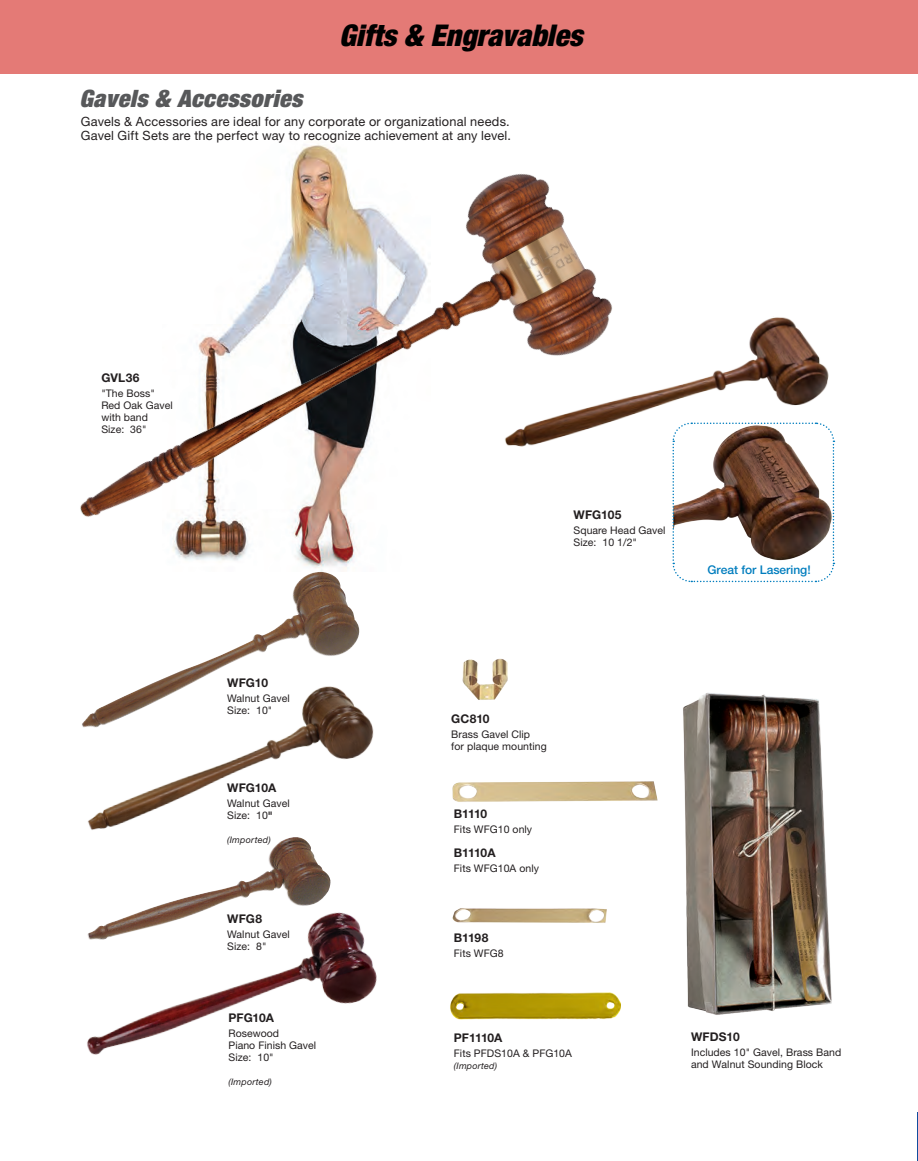
<style>
.page{position:relative;width:918px;height:1161px;background:#fff}
.page>*{position:absolute;margin:0;border:0;box-sizing:border-box;transform-origin:0 0}
.t1{font:italic 900 condensed 30px "Helvetica Neue LT Std";color:#000}
.t2{font:italic 900 condensed 24px "Helvetica Neue LT Std";letter-spacing:.02em;color:#57585a}
.Description_Block{font:12.75px/14.2px "Helvetica Neue LT Std";letter-spacing:.015em;color:#231f20}
.Part_number_Descript{font:700 12px "Helvetica Neue LT Std";color:#231f20}
.Sample_Set{font:500 12px "Helvetica Neue LT Std";color:#007dbe}
.Part_number_Descript-2{font:10.5px/12px "Helvetica Neue LT Std";letter-spacing:.005em;color:#231f20}
.Part_number_Descript-3{font:italic 9px "Helvetica Neue LT Std";letter-spacing:.025em;color:#231f20}
.s1{font-weight:700}
</style>
<div class="page">
<hr style="left:917px;top:1112px;width:1px;height:49px;background:#114d9e">
<div style="left:0;top:0;width:918px;height:74px;background:#e47a76"></div>
<img style="left:80px;top:156px;width:532px;height:416px">
<img style="left:499px;top:314px;width:330px;height:135px">
<img style="left:683px;top:693px;width:149px;height:322px">
<img style="left:462px;top:658px;width:46px;height:42px">
<img style="left:165px;top:572px;width:195px;height:106px">
<img style="left:87px;top:912px;width:290px;height:143px">
<img style="left:450px;top:992px;width:170px;height:28px">
<img style="left:452px;top:781px;width:206px;height:21px">
<img style="left:452px;top:908px;width:155px;height:15px">
<img style="left:82px;top:678px;width:292px;height:152px">
<img style="left:87px;top:837px;width:245px;height:104px">
<svg style="left:672px;top:422px;width:163px;height:161px"></svg>
<h1 class="t1" style="left:339px;top:17px;width:245px">Gifts &amp; Engravables</h1>
<p class="t2" style="left:79px;top:83px;width:224px">Gavels &amp; Accessories</p>
<p class="Description_Block" style="left:81px;top:114px;width:432px">Gavels &amp; Accessories are ideal for any corporate or organizational needs.<br>Gavel Gift Sets are the perfect way to recognize achievement at any level.</p>
<p class="Part_number_Descript" style="left:101px;top:371px;width:40px">GVL36</p>
<p class="Part_number_Descript-2" style="left:101px;top:387px;width:73px">"The Boss"<br>Red Oak Gavel with band<br>Size: 36"</p>
<p class="Part_number_Descript" style="left:227px;top:675px;width:42px">WFG10</p>
<p class="Part_number_Descript-2" style="left:227px;top:692px;width:64px">Walnut Gavel<br>Size: 10"</p>
<p class="Part_number_Descript" style="left:227px;top:780px;width:51px">WFG10A</p>
<p class="Part_number_Descript-2" style="left:227px;top:797px;width:64px">Walnut Gavel<br>Size: 10<span class="s1">"</span></p>
<p class="Part_number_Descript-3" style="left:227px;top:834px;width:45px">(Imported)</p>
<p class="Part_number_Descript" style="left:227px;top:911px;width:36px">WFG8</p>
<p class="Part_number_Descript-2" style="left:227px;top:928px;width:64px">Walnut Gavel<br>Size: 8"</p>
<p class="Part_number_Descript" style="left:229px;top:1011px;width:47px">PFG10A</p>
<p class="Part_number_Descript-2" style="left:229px;top:1028px;width:89px">Rosewood<br>Piano Finish Gavel<br>Size: 10"</p>
<p class="Part_number_Descript-3" style="left:229px;top:1077px;width:45px">(Imported)</p>
<p class="Part_number_Descript" style="left:574px;top:507px;width:49px">WFG105</p>
<p class="Part_number_Descript-2" style="left:574px;top:524px;width:94px">Square Head Gavel<br>Size: 10 1/2"</p>
<p class="Sample_Set" style="left:707px;top:562px;width:105px">Great for Lasering!</p>
<p class="Part_number_Descript" style="left:451px;top:711px;width:40px">GC810</p>
<p class="Part_number_Descript-2" style="left:451px;top:728px;width:97px">Brass Gavel Clip<br>for plaque mounting</p>
<p class="Part_number_Descript" style="left:454px;top:807px;width:35px">B1110</p>
<p class="Part_number_Descript-2" style="left:454px;top:824px;width:80px">Fits WFG10 only</p>
<p class="Part_number_Descript" style="left:454px;top:846px;width:43px">B1110A</p>
<p class="Part_number_Descript-2" style="left:454px;top:863px;width:87px">Fits WFG10A only</p>
<p class="Part_number_Descript" style="left:454px;top:930px;width:36px">B1198</p>
<p class="Part_number_Descript-2" style="left:454px;top:947px;width:51px">Fits WFG8</p>
<p class="Part_number_Descript" style="left:454px;top:1031px;width:50px">PF1110A</p>
<p class="Part_number_Descript-2" style="left:454px;top:1047px;width:120px">Fits PFDS10A &amp; PFG10A</p>
<p class="Part_number_Descript-3" style="left:454px;top:1061px;width:45px">(Imported)</p>
<p class="Part_number_Descript" style="left:691px;top:1029px;width:50px">WFDS10</p>
<p class="Part_number_Descript-2" style="left:691px;top:1046px;width:152px">Includes 10" Gavel, Brass Band and Walnut Sounding Block</p>
</div>
